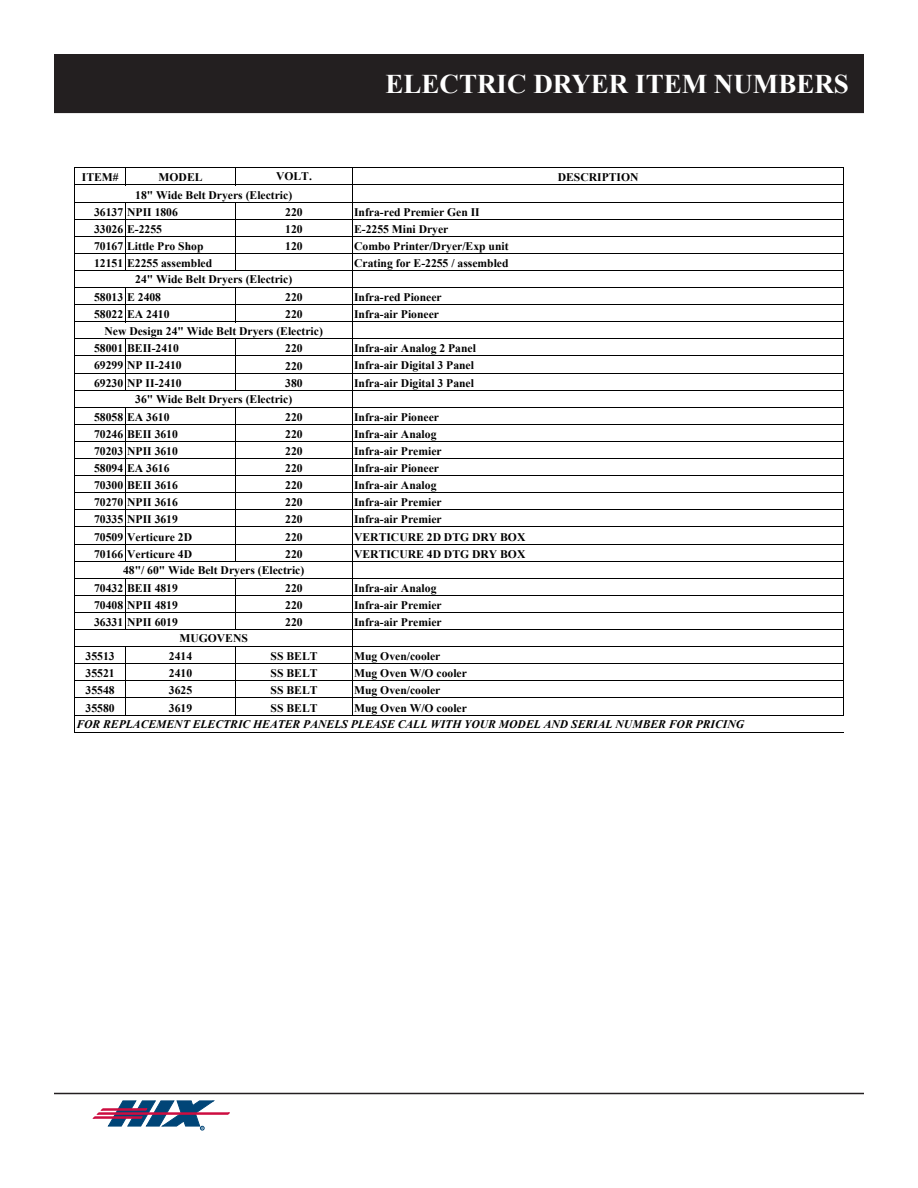
<style>
.page{position:relative;width:918px;height:1188px;background:#fff}
.page>*{position:absolute;margin:0;border:0;box-sizing:border-box;transform-origin:0 0}
.Subhead_1{font:700 27px "Times New Roman";color:#fff}
.t1{font:700 11.7px/17.1px "Times New Roman";color:#000}
.t2{font:italic 700 11.7px "Times New Roman";color:#000}
</style>
<div class="page">
<svg style="left:93px;top:1100px;width:137px;height:30px"></svg>
<hr style="left:54px;top:1093px;width:810px;height:1px;background:#231f20">
<div style="left:55px;top:55px;width:808px;height:57px;background:#231f20"></div>
<div style="left:54px;top:54px;width:810px;height:59px;border:2px solid #231f20"></div>
<svg style="left:125px;top:168px;width:1px;height:17px"></svg>
<svg style="left:235px;top:168px;width:1px;height:17px"></svg>
<hr style="left:125px;top:202px;width:1px;height:69px;background:#000">
<hr style="left:235px;top:202px;width:1px;height:69px;background:#000">
<hr style="left:125px;top:288px;width:1px;height:34px;background:#000">
<hr style="left:235px;top:288px;width:1px;height:34px;background:#000">
<hr style="left:125px;top:339px;width:1px;height:52px;background:#000">
<hr style="left:235px;top:339px;width:1px;height:52px;background:#000">
<hr style="left:125px;top:408px;width:1px;height:154px;background:#000">
<hr style="left:235px;top:408px;width:1px;height:154px;background:#000">
<hr style="left:125px;top:579px;width:1px;height:51px;background:#000">
<hr style="left:235px;top:579px;width:1px;height:51px;background:#000">
<hr style="left:74px;top:167px;width:1px;height:566px;background:#000">
<hr style="left:125px;top:647px;width:1px;height:68px;background:#000">
<hr style="left:235px;top:647px;width:1px;height:68px;background:#000">
<hr style="left:352px;top:168px;width:1px;height:547px;background:#000">
<hr style="left:843px;top:168px;width:1px;height:547px;background:#000">
<hr style="left:75px;top:167px;width:769px;height:1px;background:#000">
<hr style="left:75px;top:185px;width:769px;height:1px;background:#000">
<hr style="left:75px;top:202px;width:769px;height:1px;background:#000">
<hr style="left:75px;top:219px;width:769px;height:1px;background:#000">
<hr style="left:75px;top:236px;width:769px;height:1px;background:#000">
<hr style="left:75px;top:253px;width:769px;height:1px;background:#000">
<hr style="left:75px;top:270px;width:769px;height:1px;background:#000">
<hr style="left:75px;top:287px;width:769px;height:1px;background:#000">
<hr style="left:75px;top:304px;width:769px;height:1px;background:#000">
<hr style="left:75px;top:321px;width:769px;height:1px;background:#000">
<hr style="left:75px;top:338px;width:769px;height:1px;background:#000">
<hr style="left:75px;top:356px;width:769px;height:1px;background:#000">
<hr style="left:75px;top:373px;width:769px;height:1px;background:#000">
<hr style="left:75px;top:390px;width:769px;height:1px;background:#000">
<hr style="left:75px;top:407px;width:769px;height:1px;background:#000">
<hr style="left:75px;top:424px;width:769px;height:1px;background:#000">
<hr style="left:75px;top:441px;width:769px;height:1px;background:#000">
<hr style="left:75px;top:458px;width:769px;height:1px;background:#000">
<hr style="left:75px;top:475px;width:769px;height:1px;background:#000">
<hr style="left:75px;top:492px;width:769px;height:1px;background:#000">
<hr style="left:75px;top:509px;width:769px;height:1px;background:#000">
<hr style="left:75px;top:527px;width:769px;height:1px;background:#000">
<hr style="left:75px;top:544px;width:769px;height:1px;background:#000">
<hr style="left:75px;top:561px;width:769px;height:1px;background:#000">
<hr style="left:75px;top:578px;width:769px;height:1px;background:#000">
<hr style="left:75px;top:595px;width:769px;height:1px;background:#000">
<hr style="left:75px;top:612px;width:769px;height:1px;background:#000">
<hr style="left:75px;top:629px;width:769px;height:1px;background:#000">
<hr style="left:75px;top:646px;width:769px;height:1px;background:#000">
<hr style="left:75px;top:663px;width:769px;height:1px;background:#000">
<hr style="left:75px;top:681px;width:769px;height:1px;background:#000">
<hr style="left:75px;top:698px;width:769px;height:1px;background:#000">
<hr style="left:75px;top:715px;width:769px;height:1px;background:#000">
<hr style="left:75px;top:732px;width:769px;height:1px;background:#000">
<p class="Subhead_1" style="left:386px;top:65px;width:465px">ELECTRIC DRYER ITEM NUMBERS</p>
<p class="t1" style="left:276px;top:168px;width:37px">VOLT.</p>
<p class="t1" style="left:82px;top:168px;width:38px">ITEM#</p>
<p class="t1" style="left:159px;top:168px;width:45px">MODEL</p>
<p class="t1" style="left:558px;top:168px;width:82px">DESCRIPTION</p>
<p class="t1" style="left:94px;top:203px;width:85px">36137 NPII 1806</p>
<p class="t1" style="left:354px;top:203px;width:127px">Infra-red Premier Gen II</p>
<p class="t1" style="left:94px;top:220px;width:69px">33026 E-2255</p>
<p class="t1" style="left:354px;top:220px;width:96px">E-2255 Mini Dryer</p>
<p class="t1" style="left:94px;top:237px;width:111px">70167 Little Pro Shop</p>
<p class="t1" style="left:354px;top:237px;width:156px">Combo Printer/Dryer/Exp unit</p>
<p class="t1" style="left:94px;top:254px;width:120px">12151 E2255 assembled</p>
<p class="t1" style="left:354px;top:254px;width:156px">Crating for E-2255 / assembled</p>
<p class="t1" style="left:94px;top:288px;width:68px">58013 E 2408</p>
<p class="t1" style="left:354px;top:288px;width:89px">Infra-red Pioneer</p>
<p class="t1" style="left:94px;top:305px;width:77px">58022 EA 2410</p>
<p class="t1" style="left:354px;top:305px;width:86px">Infra-air Pioneer</p>
<p class="t1" style="left:94px;top:340px;width:86px">58001 BEII-2410</p>
<p class="t1" style="left:354px;top:340px;width:123px">Infra-air Analog 2 Panel</p>
<p class="t1" style="left:94px;top:357px;width:89px">69299 NP II-2410</p>
<p class="t1" style="left:354px;top:357px;width:121px">Infra-air Digital 3 Panel</p>
<p class="t1" style="left:94px;top:374px;width:89px">69230 NP II-2410</p>
<p class="t1" style="left:354px;top:374px;width:121px">Infra-air Digital 3 Panel</p>
<p class="t1" style="left:94px;top:408px;width:77px">58058 EA 3610</p>
<p class="t1" style="left:354px;top:408px;width:86px">Infra-air Pioneer</p>
<p class="t1" style="left:94px;top:425px;width:85px">70246 BEII 3610</p>
<p class="t1" style="left:354px;top:425px;width:84px">Infra-air Analog</p>
<p class="t1" style="left:94px;top:442px;width:85px">70203 NPII 3610</p>
<p class="t1" style="left:354px;top:442px;width:89px">Infra-air Premier</p>
<p class="t1" style="left:94px;top:459px;width:77px">58094 EA 3616</p>
<p class="t1" style="left:354px;top:459px;width:86px">Infra-air Pioneer</p>
<p class="t1" style="left:94px;top:476px;width:85px">70300 BEII 3616</p>
<p class="t1" style="left:354px;top:476px;width:84px">Infra-air Analog</p>
<p class="t1" style="left:94px;top:494px;width:85px">70270 NPII 3616</p>
<p class="t1" style="left:354px;top:494px;width:89px">Infra-air Premier</p>
<p class="t1" style="left:94px;top:511px;width:85px">70335 NPII 3619</p>
<p class="t1" style="left:354px;top:511px;width:89px">Infra-air Premier</p>
<p class="t1" style="left:94px;top:528px;width:99px">70509 Verticure 2D</p>
<p class="t1" style="left:354px;top:528px;width:173px">VERTICURE 2D DTG DRY BOX</p>
<p class="t1" style="left:94px;top:545px;width:99px">70166 Verticure 4D</p>
<p class="t1" style="left:354px;top:545px;width:173px">VERTICURE 4D DTG DRY BOX</p>
<p class="t1" style="left:94px;top:579px;width:85px">70432 BEII 4819</p>
<p class="t1" style="left:354px;top:579px;width:84px">Infra-air Analog</p>
<p class="t1" style="left:94px;top:596px;width:85px">70408 NPII 4819</p>
<p class="t1" style="left:354px;top:596px;width:89px">Infra-air Premier</p>
<p class="t1" style="left:94px;top:613px;width:85px">36331 NPII 6019</p>
<p class="t1" style="left:354px;top:613px;width:89px">Infra-air Premier</p>
<p class="t1" style="left:86px;top:648px;width:31px">35513</p>
<p class="t1" style="left:169px;top:648px;width:25px">2414</p>
<p class="t1" style="left:354px;top:648px;width:88px">Mug Oven/cooler</p>
<p class="t1" style="left:86px;top:665px;width:31px">35521</p>
<p class="t1" style="left:169px;top:665px;width:25px">2410</p>
<p class="t1" style="left:354px;top:665px;width:114px">Mug Oven W/O cooler</p>
<p class="t1" style="left:86px;top:682px;width:31px">35548</p>
<p class="t1" style="left:169px;top:682px;width:25px">3625</p>
<p class="t1" style="left:354px;top:682px;width:88px">Mug Oven/cooler</p>
<p class="t1" style="left:86px;top:699px;width:31px">35580</p>
<p class="t1" style="left:169px;top:699px;width:25px">3619</p>
<p class="t1" style="left:354px;top:699px;width:114px">Mug Oven W/O cooler</p>
<p class="t1" style="left:285px;top:186px;width:19px;text-indent:-150px">18" Wide Belt Dryers (Electric)<br>220<br>120<br>120</p>
<p class="t1" style="left:285px;top:270px;width:19px;line-height:18.1px;text-indent:-150px">24" Wide Belt Dryers (Electric)<br>220</p>
<p class="t1" style="left:285px;top:305px;width:19px">220</p>
<p class="t1" style="left:285px;top:323px;width:39px;text-indent:-181px">New Design 24" Wide Belt Dryers (Electric)<br>220<br>220<br>380</p>
<p class="t1" style="left:285px;top:389px;width:19px;line-height:18.1px;text-indent:-150px">36" Wide Belt Dryers (Electric)<br>220</p>
<p class="t1" style="left:285px;top:425px;width:19px">220<br>220</p>
<p class="t1" style="left:285px;top:459px;width:19px;text-align:justify">220<br>220<br>220<br>220</p>
<p class="t1" style="left:285px;top:528px;width:19px">220<br>220</p>
<p class="t1" style="left:123px;top:560px;width:183px;line-height:18.1px;text-align:right">48"/ 60" Wide Belt Dryers (Electric)<br>220</p>
<p class="t1" style="left:285px;top:596px;width:19px">220<br>220</p>
<p class="t1" style="left:179px;top:629px;width:70px">MUGOVENS</p>
<p class="t1" style="left:271px;top:648px;width:48px">SS BELT</p>
<p class="t1" style="left:271px;top:665px;width:48px;text-align:justify">SS BELT SS BELT SS BELT</p>
<p class="t2" style="left:76px;top:716px;width:669px">FOR REPLACEMENT ELECTRIC HEATER PANELS PLEASE CALL WITH YOUR MODEL AND SERIAL NUMBER FOR PRICING</p>
</div>
